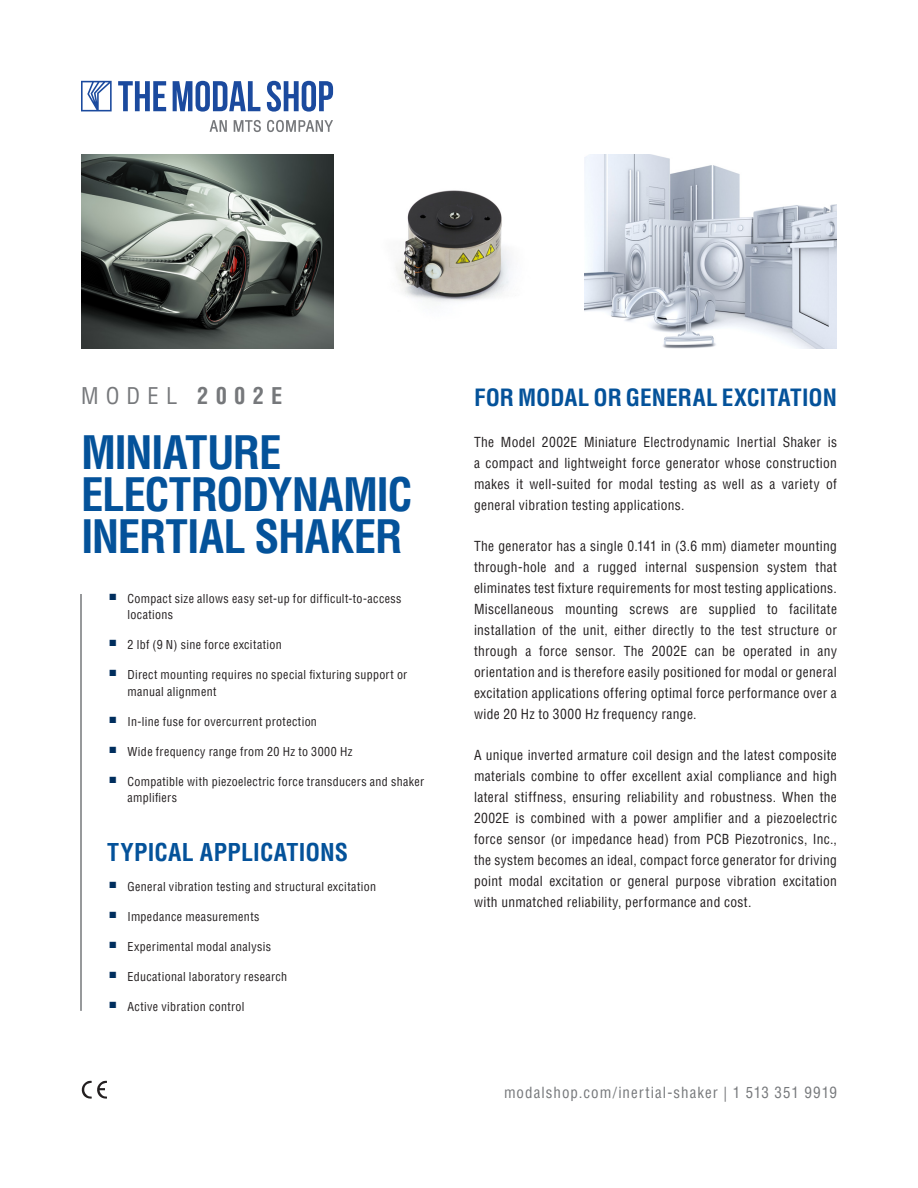
<style>
.page{position:relative;width:918px;height:1188px;background:#fff}
.page>*{position:absolute;margin:0;border:0;box-sizing:border-box;transform-origin:0 0}
.Main_Headline{font:700 condensed 45px/42px "Helvetica LT Pro";letter-spacing:-.03em;color:#04529a}
.Bullet_Header{font:700 condensed 24px "Helvetica LT Pro";letter-spacing:.01em;color:#04529a}
.subheader{font:700 condensed 23.25px "Helvetica LT Pro";color:#04529a}
.model{font:condensed 22.5px "Helvetica LT Pro";letter-spacing:.32em;color:#76787b}
.Footer_Contact{font:condensed 15px "Helvetica LT Pro";letter-spacing:.065em;color:#76787b}
.Body_1{font:condensed 13.5px/21px "Helvetica LT Pro";letter-spacing:.025em;color:#231f20;text-align:justify}
.t1{font:condensed 12px/16.5px "Helvetica LT Pro";letter-spacing:.03em;color:#231f20}
.s1{font-weight:700}
</style>
<div class="page">
<svg style="left:81px;top:1081px;width:26px;height:18px"></svg>
<img style="left:333px;top:154px;width:504px;height:194px">
<svg style="left:81px;top:154px;width:252px;height:194px;background:#606862"></svg>
<svg style="left:210px;top:120px;width:17px;height:12px"></svg>
<svg style="left:234px;top:120px;width:27px;height:12px"></svg>
<svg style="left:267px;top:120px;width:66px;height:12px"></svg>
<svg style="left:118px;top:81px;width:48px;height:30px"></svg>
<svg style="left:173px;top:81px;width:87px;height:31px"></svg>
<svg style="left:267px;top:81px;width:66px;height:31px"></svg>
<svg style="left:81px;top:81px;width:31px;height:30px"></svg>
<hr style="left:80px;top:594px;width:2px;height:417px;background:#76787b">
<p class="model" style="left:81px;top:382px;width:203px">MODEL <span class="s1">2002E</span></p>
<p class="subheader" style="left:474px;top:382px;width:365px">FOR MODAL OR GENERAL EXCITATION</p>
<p class="Body_1" style="left:474px;top:431px;width:365px">The Model 2002E Miniature Electrodynamic Inertial Shaker is a compact and lightweight force generator whose construction makes it well-suited for modal testing as well as a variety of general vibration testing applications.</p>
<p class="Body_1" style="left:474px;top:536px;width:365px">The generator has a single 0.141 in (3.6 mm) diameter mounting through-hole and a rugged internal suspension system that eliminates test fixture requirements for most testing applications.<br>Miscellaneous mounting screws are supplied to facilitate installation of the unit, either directly to the test structure or through a force sensor. The 2002E can be operated in any orientation and is therefore easily positioned for modal or general excitation applications offering optimal force performance over a wide 20 Hz to 3000 Hz frequency range.</p>
<p class="Body_1" style="left:474px;top:745px;width:365px">A unique inverted armature coil design and the latest composite materials combine to offer excellent axial compliance and high lateral stiffness, ensuring reliability and robustness. When the 2002E is combined with a power amplifier and a piezoelectric force sensor (or impedance head) from PCB Piezotronics, Inc., the system becomes an ideal, compact force generator for driving point modal excitation or general purpose vibration excitation with unmatched reliability, performance and cost.</p>
<p class="Main_Headline" style="left:81px;top:430px;width:333px">MINIATURE<br>ELECTRODYNAMIC<br>INERTIAL SHAKER</p>
<p class="t1" style="left:128px;top:590px;width:276px;text-indent:-18px"><sup>■</sup> Compact size allows easy set-up for difficult-to-access locations</p>
<p class="t1" style="left:110px;top:636px;width:174px"><sup>■</sup> 2 lbf (9 N) sine force excitation</p>
<p class="t1" style="left:128px;top:666px;width:281px;text-indent:-18px"><sup>■</sup> Direct mounting requires no special fixturing support or manual alignment</p>
<p class="t1" style="left:110px;top:713px;width:209px"><sup>■</sup> In-line fuse for overcurrent protection</p>
<p class="t1" style="left:110px;top:743px;width:244px"><sup>■</sup> Wide frequency range from 20 Hz to 3000 Hz</p>
<p class="t1" style="left:128px;top:773px;width:298px;text-indent:-18px"><sup>■</sup> Compatible with piezoelectric force transducers and shaker amplifiers</p>
<p class="Bullet_Header" style="left:107px;top:836px;width:242px">TYPICAL APPLICATIONS</p>
<p class="t1" style="left:110px;top:878px;width:268px"><sup>■</sup> General vibration testing and structural excitation</p>
<p class="t1" style="left:110px;top:908px;width:151px"><sup>■</sup> Impedance measurements</p>
<p class="t1" style="left:110px;top:938px;width:163px"><sup>■</sup> Experimental modal analysis</p>
<p class="t1" style="left:110px;top:968px;width:179px"><sup>■</sup> Educational laboratory research</p>
<p class="t1" style="left:110px;top:998px;width:137px"><sup>■</sup> Active vibration control</p>
<p class="Footer_Contact" style="left:504px;top:1083px;width:335px">modalshop.com/inertial-shaker | 1 513 351 9919</p>
</div>
